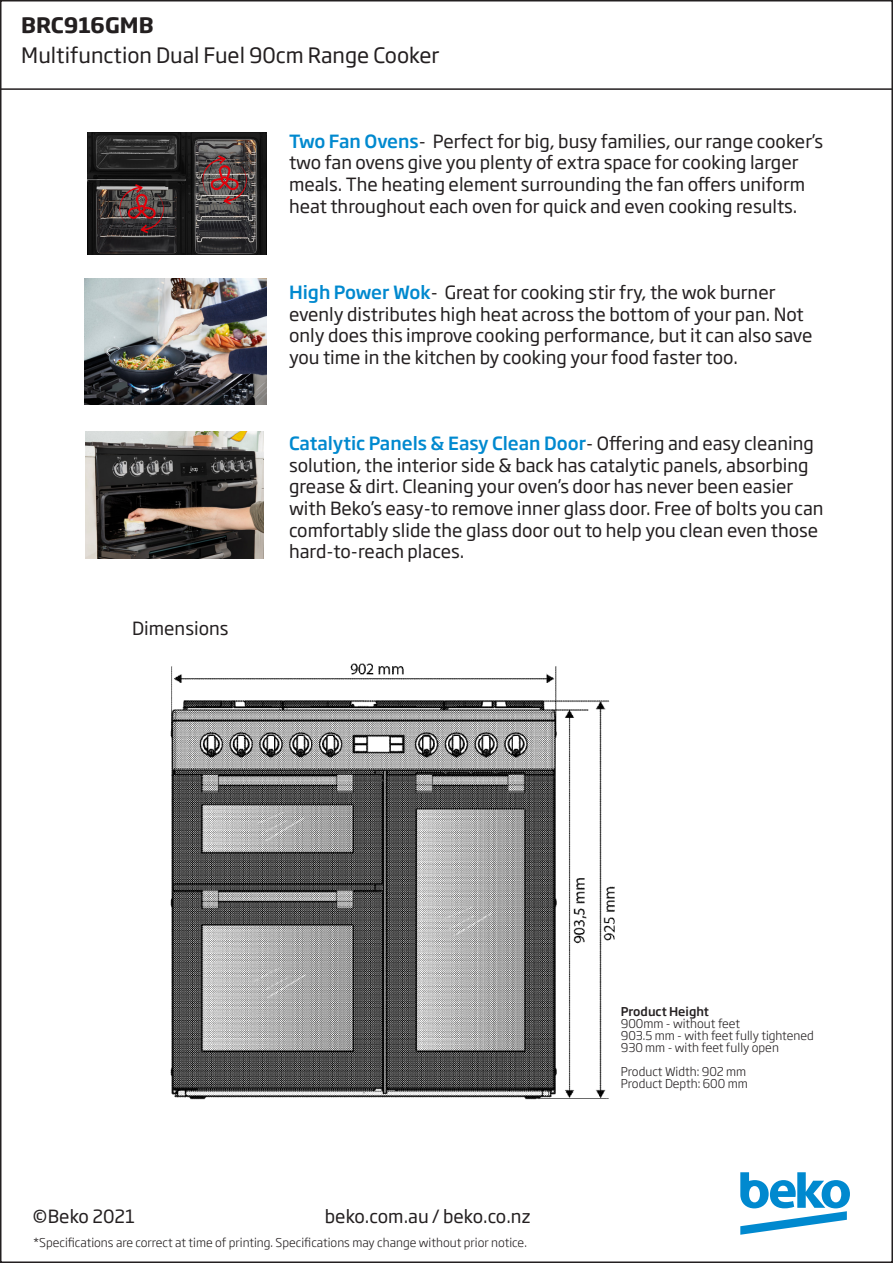
<style>
.page{position:relative;width:893px;height:1263px;background:#fff}
.page>*{position:absolute;margin:0;border:0;box-sizing:border-box;transform-origin:0 0}
.t1{font:21px "Soho Gothic Pro";color:#231f20}
.t2{font:700 21px "Soho Gothic Pro";color:#231f20}
.t3{font:18px/21.6px "Soho Gothic Pro";color:#231f20}
.t4{font:300 12px "Soho Gothic Pro";color:#231f20}
.t5{font:500 12px "Soho Gothic Pro";color:#231f20}
.s1{font-weight:500;color:#0089cf}
</style>
<div class="page">
<hr style="left:0;top:88px;width:893px;height:2px;background:#231f20">
<img style="left:170px;top:663px;width:445px;height:437px">
<img style="left:84px;top:279px;width:182px;height:125px">
<img style="left:85px;top:431px;width:179px;height:128px">
<img style="left:87px;top:132px;width:179px;height:123px">
<svg style="left:740px;top:1172px;width:110px;height:63px"></svg>
<p class="t2" style="left:21px;top:9px;width:134px">BRC916GMB</p>
<p class="t1" style="left:21px;top:39px;width:420px">Multifunction Dual Fuel 90cm Range Cooker</p>
<p class="t3" style="left:289px;top:129px;width:535px"><span class="s1">Two Fan Ovens</span>- Perfect for big, busy families, our range cooker’s two fan ovens give you plenty of extra space for cooking larger meals. The heating element surrounding the fan offers uniform heat throughout each oven for quick and even cooking results.</p>
<p class="t3" style="left:289px;top:280px;width:525px"><span class="s1">High Power Wok</span>- Great for cooking stir fry, the wok burner evenly distributes high heat across the bottom of your pan. Not only does this improve cooking performance, but it can also save you time in the kitchen by cooking your food faster too.</p>
<p class="t3" style="left:132px;top:616px;width:98px">Dimensions</p>
<p class="t3" style="left:289px;top:432px;width:536px"><span class="s1">Catalytic Panels &amp; Easy Clean Door</span>- Offering and easy cleaning solution, the interior side &amp; back has catalytic panels, absorbing grease &amp; dirt. Cleaning your oven’s door has never been easier with Beko’s easy-to remove inner glass door. Free of bolts you can comfortably slide the glass door out to help you clean even those hard-to-reach places.</p>
<p class="t5" style="left:621px;top:1002px;width:90px">Product Height</p>
<p class="t4" style="left:621px;top:1014px;width:121px">900mm - without feet</p>
<p class="t4" style="left:621px;top:1026px;width:195px">903.5 mm - with feet fully tightened</p>
<p class="t4" style="left:621px;top:1038px;width:160px">930 mm - with feet fully open</p>
<p class="t4" style="left:621px;top:1062px;width:127px">Product Width: 902 mm</p>
<p class="t4" style="left:621px;top:1074px;width:128px">Product Depth: 600 mm</p>
<p class="t3" style="left:33px;top:1205px;width:104px">©Beko 2021</p>
<p class="t3" style="left:325px;top:1205px;width:207px">beko.com.au / beko.co.nz</p>
<p class="t4" style="left:33px;top:1233px;width:495px">*Specifications are correct at time of printing. Specifications may change without prior notice.</p>
</div>
